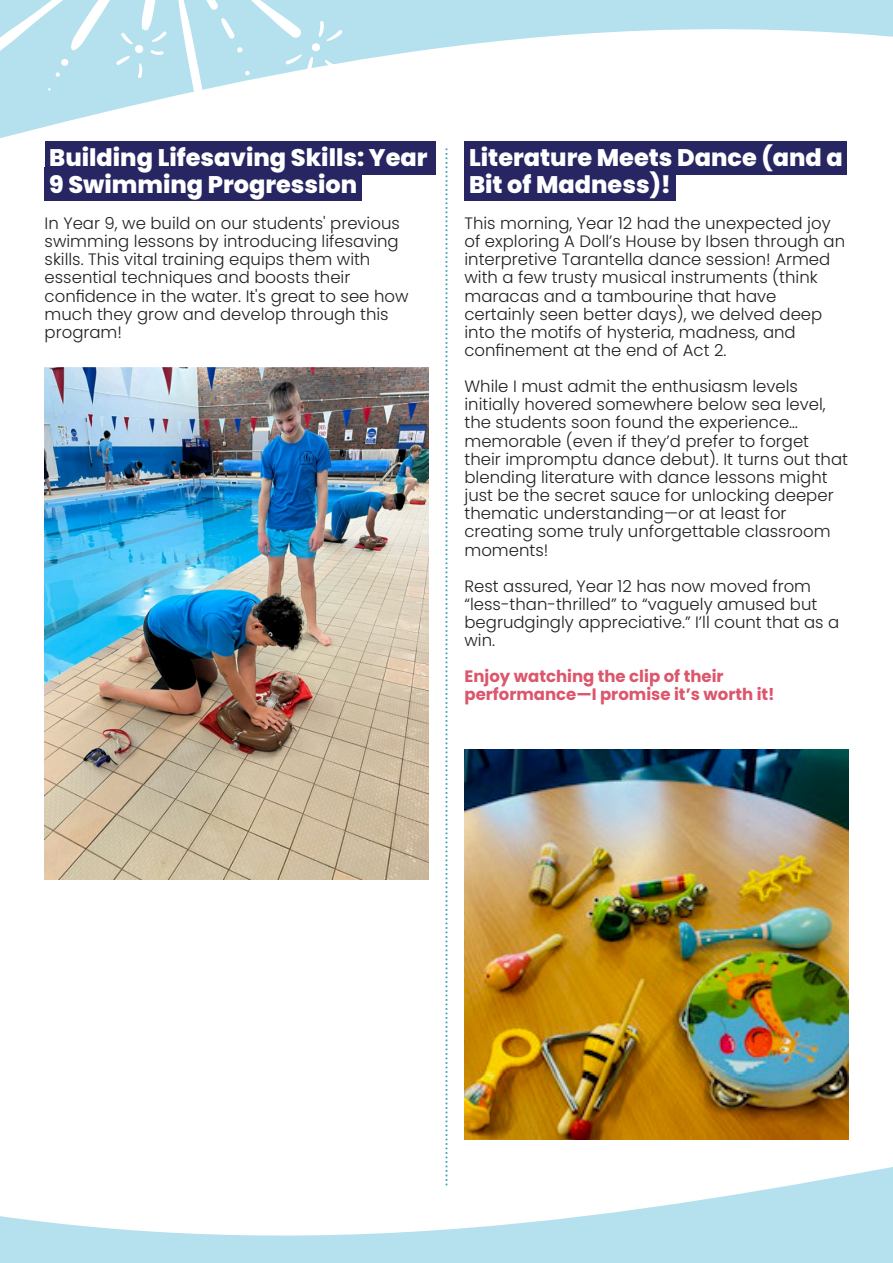
<style>
.page{position:relative;width:893px;height:1263px;background:#fff}
.page>*{position:absolute;margin:0;border:0;box-sizing:border-box;transform-origin:0 0}
.t1{font:800 24px/26.4px "Poppins";color:#fff}
.t2{font:300 16.5px/18.1px "Poppins";color:#231f20}
.t3{font:700 16.5px/18.1px "Poppins";color:#dc566c}
</style>
<div class="page">
<svg style="left:0;top:0;width:893px;height:159px"></svg>
<svg style="left:0;top:1157px;width:893px;height:106px"></svg>
<svg style="left:0;top:0;width:420px;height:134px;fill:#b4e1ed"></svg>
<svg style="left:446px;top:149px;width:1px;height:1039px"></svg>
<div style="left:45px;top:141px;width:391px;height:34px;background:#272662"></div>
<div style="left:45px;top:168px;width:317px;height:33px;background:#272662"></div>
<div style="left:464px;top:141px;width:383px;height:34px;background:#272662"></div>
<div style="left:464px;top:168px;width:212px;height:33px;background:#272662"></div>
<img style="left:45px;top:367px;width:383px;height:512px">
<img style="left:464px;top:750px;width:384px;height:390px">
<h1 class="t1" style="left:49px;top:145px;width:380px">Building Lifesaving Skills: Year<br>9 Swimming Progression</h1>
<p class="t2" style="left:45px;top:214px;width:365px">In Year 9, we build on our students' previous swimming lessons by introducing lifesaving skills. This vital training equips them with essential techniques and boosts their confidence in the water. It's great to see how much they grow and develop through this program!</p>
<h1 class="t1" style="left:469px;top:145px;width:375px">Literature Meets Dance (and a<br>Bit of Madness)!</h1>
<p class="t2" style="left:464px;top:214px;width:382px">This morning, Year 12 had the unexpected joy of exploring A Doll’s House by Ibsen through an interpretive Tarantella dance session! Armed with a few trusty musical instruments (think maracas and a tambourine that have certainly seen better days), we delved deep into the motifs of hysteria, madness, and confinement at the end of Act 2.</p>
<p class="t2" style="left:464px;top:377px;width:385px">While I must admit the enthusiasm levels initially hovered somewhere below sea level, the students soon found the experience… memorable (even if they’d prefer to forget their impromptu dance debut). It turns out that blending literature with dance lessons might just be the secret sauce for unlocking deeper thematic understanding—or at least for creating some truly unforgettable classroom moments!</p>
<p class="t2" style="left:464px;top:577px;width:376px">Rest assured, Year 12 has now moved from “less-than-thrilled” to “vaguely amused but begrudgingly appreciative.” I’ll count that as a win.</p>
<p class="t3" style="left:464px;top:667px;width:312px">Enjoy watching the clip of their performance—I promise it’s worth it!</p>
</div>
